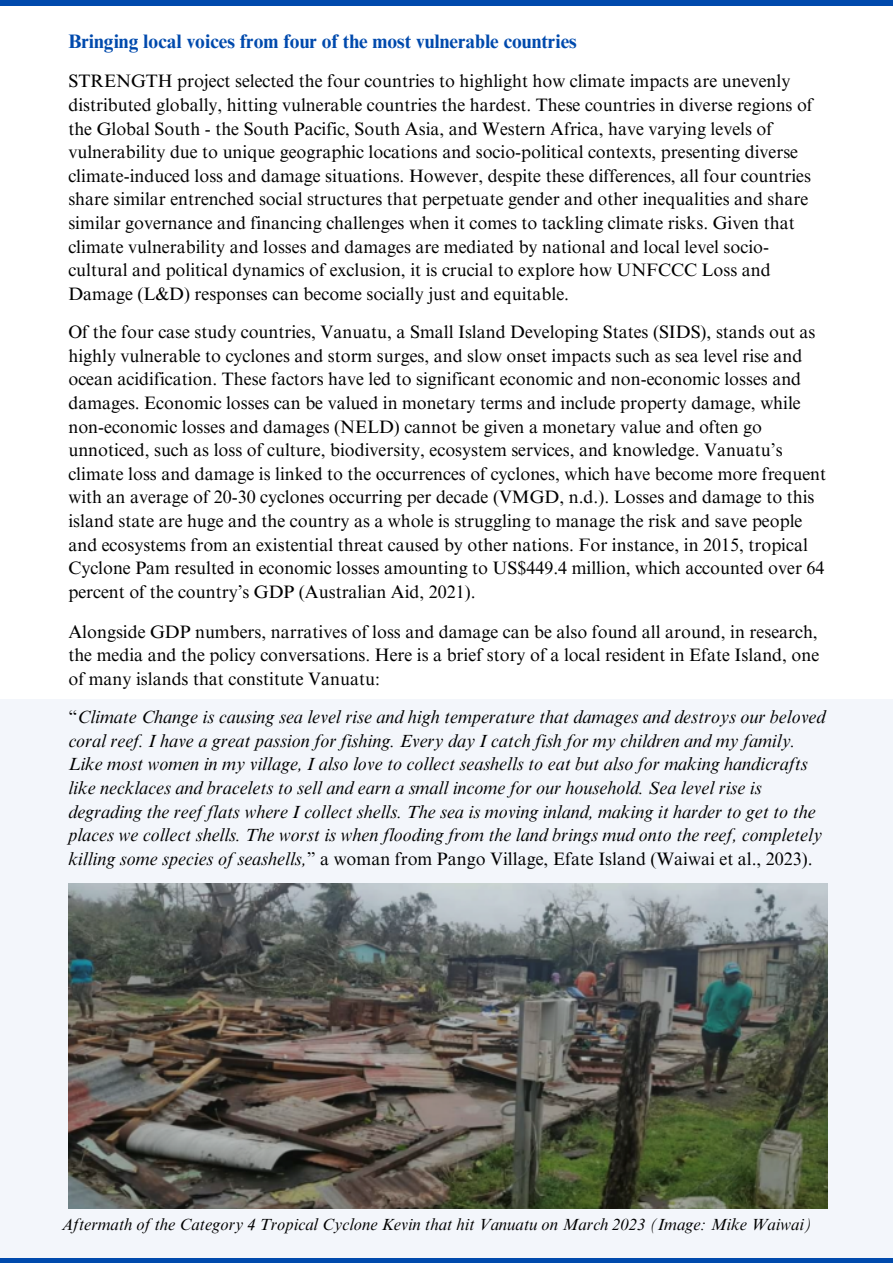
<style>
.page{position:relative;width:893px;height:1264px;background:#fff}
.page>*{position:absolute;margin:0;border:0;box-sizing:border-box;transform-origin:0 0}
.t1{font:700 19.5px "Times NRMT Pro";color:#004aad}
.t2{font:18px/23.5px "Times NRMT Pro";color:#000}
.t3{font:italic 18px/23.5px "Times NRMT Pro";color:#000}
.t4{font:italic 16.5px "Times NRMT Pro";color:#000}
.s1{font-style:normal}
</style>
<div class="page">
<div style="left:0;top:0;width:892px;height:5px;background:#004aad"></div>
<div style="left:0;top:698px;width:892px;height:564px;background:#f3f6fb"></div>
<img style="left:68px;top:883px;width:759px;height:325px">
<hr style="left:0;top:1258px;width:892px;height:4px;background:#004aad">
<p class="t1" style="left:68px;top:34px;width:510px">Bringing local voices from four of the most vulnerable countries</p>
<p class="t2" style="left:68px;top:72px;width:746px">STRENGTH project selected the four countries to highlight how climate impacts are unevenly distributed globally, hitting vulnerable countries the hardest. These countries in diverse regions of the Global South - the South Pacific, South Asia, and Western Africa, have varying levels of vulnerability due to unique geographic locations and socio-political contexts, presenting diverse climate-induced loss and damage situations. However, despite these differences, all four countries share similar entrenched social structures that perpetuate gender and other inequalities and share similar governance and financing challenges when it comes to tackling climate risks. Given that climate vulnerability and losses and damages are mediated by national and local level socio&shy;cultural and political dynamics of exclusion, it is crucial to explore how UNFCCC Loss and Damage (L&amp;D) responses can become socially just and equitable.</p>
<p class="t2" style="left:68px;top:322px;width:759px">Of the four case study countries, Vanuatu, a Small Island Developing States (SIDS), stands out as highly vulnerable to cyclones and storm surges, and slow onset impacts such as sea level rise and ocean acidification. These factors have led to significant economic and non-economic losses and damages. Economic losses can be valued in monetary terms and include property damage, while non-economic losses and damages (NELD) cannot be given a monetary value and often go unnoticed, such as loss of culture, biodiversity, ecosystem services, and knowledge. Vanuatu’s climate loss and damage is linked to the occurrences of cyclones, which have become more frequent with an average of 20-30 cyclones occurring per decade (VMGD, n.d.). Losses and damage to this island state are huge and the country as a whole is struggling to manage the risk and save people and ecosystems from an existential threat caused by other nations. For instance, in 2015, tropical Cyclone Pam resulted in economic losses amounting to US$449.4 million, which accounted over 64 percent of the country’s GDP (Australian Aid, 2021).</p>
<p class="t2" style="left:68px;top:622px;width:752px;text-align:justify">Alongside GDP numbers, narratives of loss and damage can be also found all around, in research, the media and the policy conversations. Here is a brief story of a local resident in Efate Island, one of many islands that constitute Vanuatu:</p>
<p class="t3" style="left:68px;top:707px;width:758px"><span class="s1">“</span>Climate Change is causing sea level rise and high temperature that damages and destroys our beloved coral reef. I have a great passion for fishing. Every day I catch fish for my children and my family.<br>Like most women in my village, I also love to collect seashells to eat but also for making handicrafts like necklaces and bracelets to sell and earn a small income for our household. Sea level rise is degrading the reef flats where I collect shells. The sea is moving inland, making it harder to get to the places we collect shells. The worst is when flooding from the land brings mud onto the reef, completely killing some species of seashells,<span class="s1">” a woman from Pango Village, Efate Island (Waiwai et al., 2023).</span></p>
<p class="t4" style="left:61px;top:1217px;width:752px">Aftermath of the Category 4 Tropical Cyclone Kevin that hit Vanuatu on March 2023 (Image: Mike Waiwai)</p>
</div>
